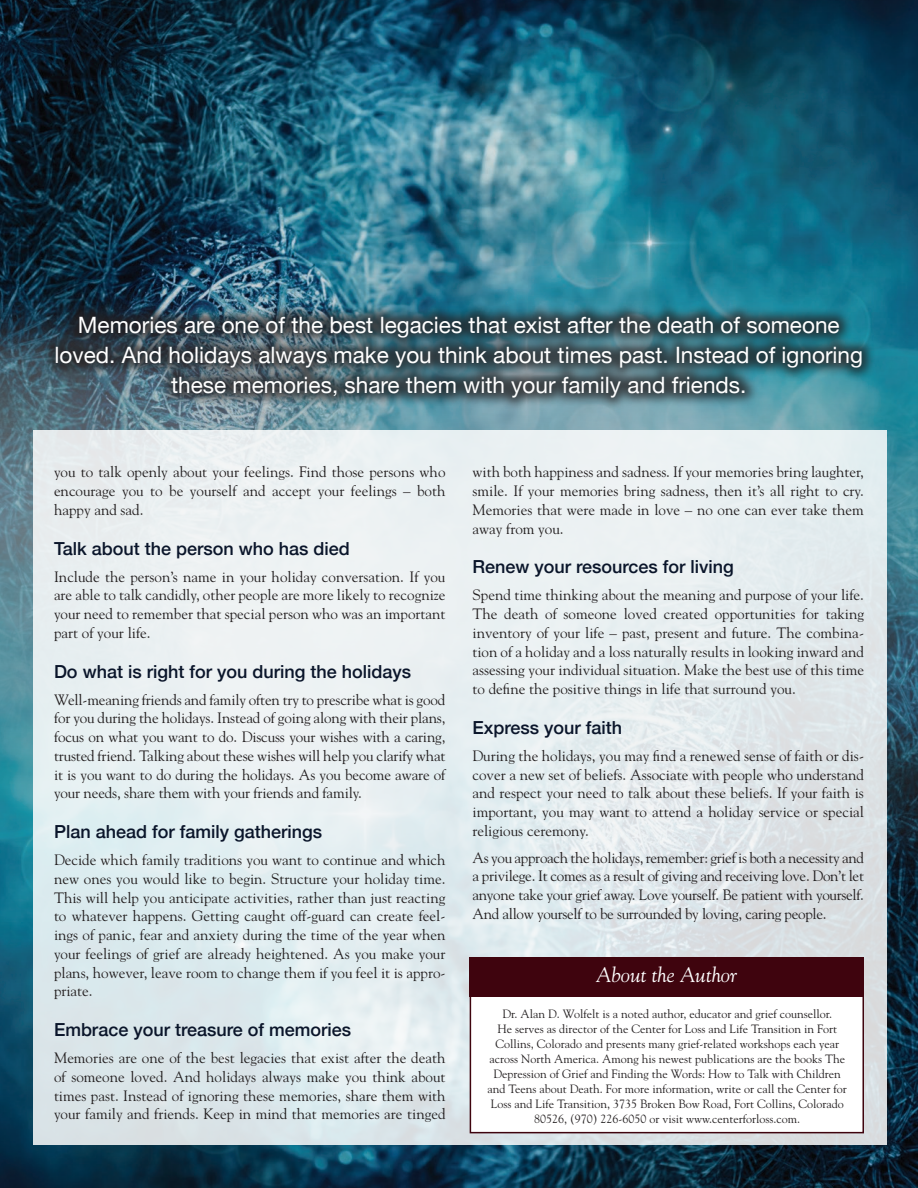
<style>
.page{position:relative;width:918px;height:1188px;background:#fff}
.page>*{position:absolute;margin:0;border:0;box-sizing:border-box;transform-origin:0 0}
.Body_copy{font:22.5px/30px "Helvetica Neue";color:#fff;text-align:center}
.t1{font:italic 21px "Goudy";color:#fff}
.subhead{font:500 18px "Helvetica Neue";color:#0a152a}
.Body_copy-2{font:15px/18.8px "Goudy";color:#231f20;text-align:justify}
.t2{font:12px/15px "Goudy";color:#231f20;text-align:center}
</style>
<div class="page">
<img style="left:0;top:0;width:918px;height:266px">
<img style="left:0;top:266px;width:918px;height:922px">
<div style="left:33px;top:431px;width:854px;height:714px;background:linear-gradient(to right,#e6eff2,#e3e8eb)"></div>
<div style="left:470px;top:992px;width:394px;height:141px;background:#fff;border:2px solid #3f040e"></div>
<div style="left:470px;top:957px;width:394px;height:40px;background:#3f040e"></div>
<div style="left:42px;top:302px;width:834px;height:109px;background:#231f20;opacity:.75"></div>
<p class="Body_copy" style="left:55px;top:311px;width:810px">Memories are one of the best legacies that exist after the death of someone loved. And holidays always make you think about times past. Instead of ignoring these memories, share them with your family and friends.</p>
<p class="Body_copy-2" style="left:54px;top:462px;width:393px">you to talk openly about your feelings. Find those persons who encourage you to be yourself and accept your feelings – both happy and sad.</p>
<p class="subhead" style="left:54px;top:534px;width:297px">Talk about the person who has died</p>
<p class="Body_copy-2" style="left:54px;top:567px;width:393px">Include the person’s name in your holiday conversation. If you are able to talk candidly, other people are more likely to recognize your need to remember that special person who was an important part of your life.</p>
<p class="subhead" style="left:54px;top:657px;width:359px">Do what is right for you during the holidays</p>
<p class="Body_copy-2" style="left:54px;top:690px;width:393px">Well-meaning friends and family often try to prescribe what is good for you during the holidays. Instead of going along with their plans, focus on what you want to do. Discuss your wishes with a caring, trusted friend. Talking about these wishes will help you clarify what it is you want to do during the holidays. As you become aware of your needs, share them with your friends and family.</p>
<p class="subhead" style="left:54px;top:817px;width:270px">Plan ahead for family gatherings</p>
<p class="Body_copy-2" style="left:54px;top:850px;width:393px">Decide which family traditions you want to continue and which new ones you would like to begin. Structure your holiday time.<br>This will help you anticipate activities, rather than just reacting to whatever happens. Getting caught off-guard can create feel&shy;ings of panic, fear and anxiety during the time of the year when your feelings of grief are already heightened. As you make your plans, however, leave room to change them if you feel it is appro&shy;priate.</p>
<p class="subhead" style="left:54px;top:1015px;width:299px">Embrace your treasure of memories</p>
<p class="Body_copy-2" style="left:54px;top:1048px;width:393px">Memories are one of the best legacies that exist after the death of someone loved. And holidays always make you think about times past. Instead of ignoring these memories, share them with your family and friends. Keep in mind that memories are tinged</p>
<p class="Body_copy-2" style="left:472px;top:462px;width:393px">with both happiness and sadness. If your memories bring laughter, smile. If your memories bring sadness, then it’s all right to cry.<br>Memories that were made in love – no one can ever take them away from you.</p>
<p class="subhead" style="left:472px;top:553px;width:263px">Renew your resources for living</p>
<p class="Body_copy-2" style="left:472px;top:585px;width:393px">Spend time thinking about the meaning and purpose of your life.<br>The death of someone loved created opportunities for taking inventory of your life – past, present and future. The combina&shy;tion of a holiday and a loss naturally results in looking inward and assessing your individual situation. Make the best use of this time to define the positive things in life that surround you.</p>
<p class="subhead" style="left:472px;top:713px;width:151px">Express your faith</p>
<p class="Body_copy-2" style="left:472px;top:746px;width:393px">During the holidays, you may find a renewed sense of faith or dis&shy;cover a new set of beliefs. Associate with people who understand and respect your need to talk about these beliefs. If your faith is important, you may want to attend a holiday service or special religious ceremony.</p>
<p class="Body_copy-2" style="left:472px;top:848px;width:393px">As you approach the holidays, remember: grief is both a necessity and a privilege. It comes as a result of giving and receiving love. Don’t let anyone take your grief away. Love yourself. Be patient with yourself.<br>And allow yourself to be surrounded by loving, caring people.</p>
<p class="t1" style="left:596px;top:962px;width:143px">About the Author</p>
<p class="t2" style="left:488px;top:1006px;width:361px">Dr. Alan D. Wolfelt is a noted author, educator and grief counsellor.<br>He serves as director of the Center for Loss and Life Transition in Fort Collins, Colorado and presents many grief-related workshops each year across North America. Among his newest publications are the books The Depression of Grief and Finding the Words: How to Talk with Children and Teens about Death. For more information, write or call the Center for Loss and Life Transition, 3735 Broken Bow Road, Fort Collins, Colorado 80526, (970) 226-6050 or visit www.centerforloss.com.</p>
</div>
